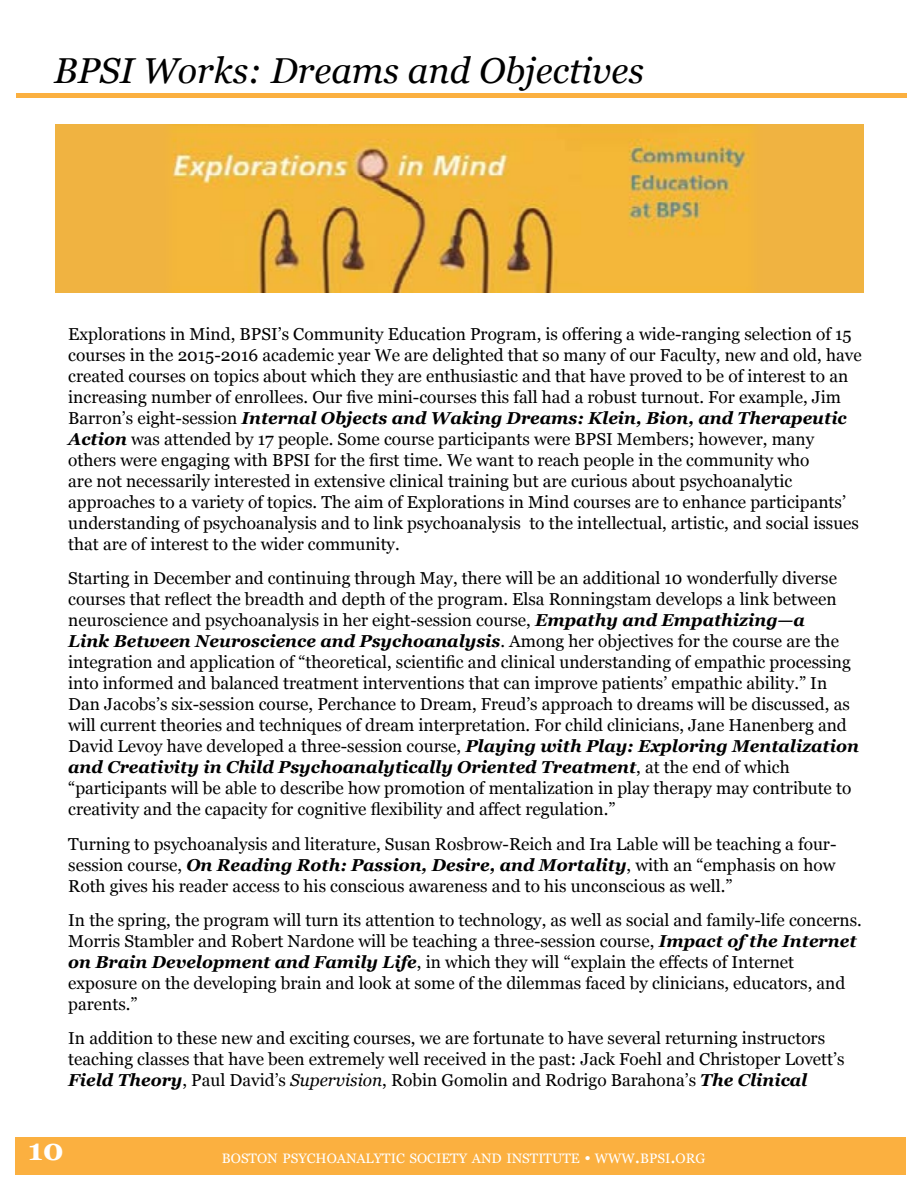
<style>
.page{position:relative;width:918px;height:1188px;background:#fff}
.page>*{position:absolute;margin:0;border:0;box-sizing:border-box;transform-origin:0 0}
.t1{font:italic 36px "Georgia";color:#000}
.t2{font:700 30px "Georgia";color:#fff}
.t3{font:17.25px/21px "Georgia";color:#000}
.t4{font:13.65px "Georgia";color:#fff}
.s1{font-weight:700;font-style:italic}
.s2{font-style:italic}
.s3{font-size:16.5px}
.s4{font-size:19.5px}
</style>
<div class="page">
<div style="left:16px;top:93px;width:891px;height:5px;background:#fbb040"></div>
<div style="left:15px;top:1137px;width:891px;height:38px;background:#fbb040"></div>
<div style="left:55px;top:124px;width:808px;height:169px;background:#f0b341"></div>
<img style="left:172px;top:124px;width:580px;height:169px">
<h1 class="t1" style="left:54px;top:47px;width:591px">BPSI Works: Dreams and Objectives</h1>
<p class="t3" style="left:68px;top:324px;width:795px">Explorations in Mind, BPSI’s Community Education Program, is offering a wide-ranging selection of 15 courses in the 2015-2016 academic year We are delighted that so many of our Faculty, new and old, have created courses on topics about which they are enthusiastic and that have proved to be of interest to an increasing number of enrollees. Our five mini-courses this fall had a robust turnout. For example, Jim Barron’s eight-session <span class="s1">Internal Objects and Waking Dreams: Klein, Bion, and Therapeutic Action</span> was attended by 17 people. Some course participants were BPSI Members; however, many others were engaging with BPSI for the first time. We want to reach people in the community who<br>are not necessarily interested in extensive clinical training but are curious about psychoanalytic approaches to a variety of topics. The aim of Explorations in Mind courses are to enhance participants’ understanding of psychoanalysis and to link psychoanalysis to the intellectual, artistic, and social issues that are of interest to the wider community.</p>
<p class="t3" style="left:68px;top:568px;width:792px">Starting in December and continuing through May, there will be an additional 10 wonderfully diverse courses that reflect the breadth and depth of the program. Elsa Ronningstam develops a link between neuroscience and psychoanalysis in her eight-session course, <span class="s1">Empathy and Empathizing—a<br>Link Between Neuroscience and Psychoanalysis</span>. Among her objectives for the course are the integration and application of “theoretical, scientific and clinical understanding of empathic processing into informed and balanced treatment interventions that can improve patients’ empathic ability.” In Dan Jacobs’s six-session course, Perchance to Dream, Freud’s approach to dreams will be discussed, as will current theories and techniques of dream interpretation. For child clinicians, Jane Hanenberg and David Levoy have developed a three-session course, <span class="s1">Playing with Play: Exploring Mentalization and Creativity in Child Psychoanalytically Oriented Treatment</span>, at the end of which “participants will be able to describe how promotion of mentalization in play therapy may contribute to creativity and the capacity for cognitive flexibility and affect regulation.”</p>
<p class="t3" style="left:68px;top:833px;width:770px;text-align:justify">Turning to psychoanalysis and literature, Susan Rosbrow-Reich and Ira Lable will be teaching a four&shy;session course, <span class="s1">On Reading Roth: Passion, Desire, and Mortality</span>, with an “emphasis on how Roth gives his reader access to his conscious awareness and to his unconscious as well.”</p>
<p class="t3" style="left:68px;top:910px;width:795px">In the spring, the program will turn its attention to technology, as well as social and family-life concerns.<br>Morris Stambler and Robert Nardone will be teaching a three-session course, <span class="s1">Impact of the Internet on Brain Development and Family Life</span>, in which they will “explain the effects of Internet exposure on the developing brain and look at some of the dilemmas faced by clinicians, educators, and parents.”</p>
<p class="t3" style="left:68px;top:1028px;width:778px">In addition to these new and exciting courses, we are fortunate to have several returning instructors teaching classes that have been extremely well received in the past: Jack Foehl and Christoper Lovett’s<br><span class="s1">Field Theory</span>, Paul David’s <span class="s2">Supervision</span>, Robin Gomolin and Rodrigo Barahona’s <span class="s1">The Clinical</span></p>
<h2 class="t2" style="left:28px;top:1130px;width:37px">10</h2>
<p class="t4" style="left:222px;top:1150px;width:485px">BOSTON PSYCHOANALYTIC SOCIETY AND INSTITUTE <span class="s3">•</span> WWW<span class="s4">.</span>BPSI<span class="s4">.</span>ORG</p>
</div>
